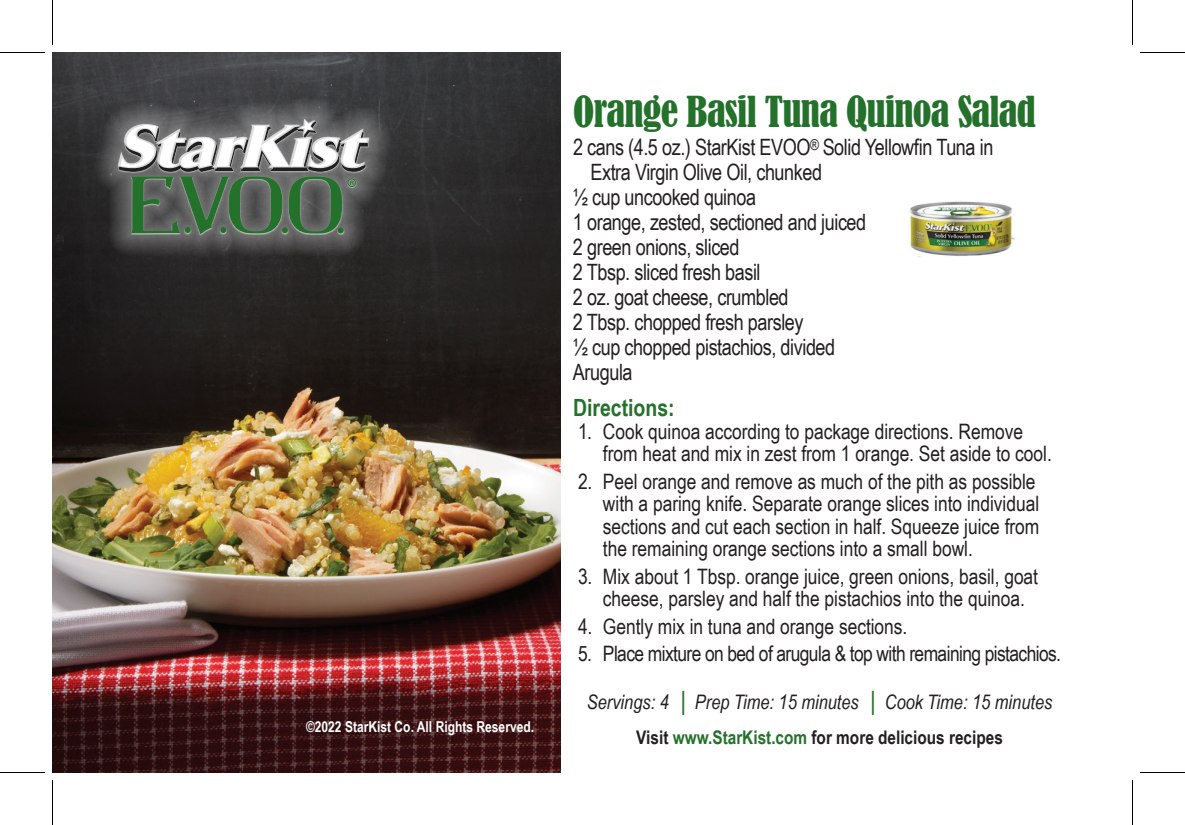
<style>
.page{position:relative;width:1185px;height:825px;background:#fff}
.page>*{position:absolute;margin:0;border:0;box-sizing:border-box;transform-origin:0 0}
.t1{font:condensed 40px "Bernard";letter-spacing:-.02em;color:#23712a}
.t2{font:700 23.75px "Arial Narrow";color:#23712a}
.t3{font:22.5px "Arial Narrow";letter-spacing:-.02em;color:#231f20}
.t4{font:21.25px/22.5px "Arial Narrow";color:#231f20}
.t5{font:21.25px "Arial Narrow";letter-spacing:-.03em;color:#231f20}
.t6{font:italic 20px "Arial Narrow";color:#231f20}
.t7{font:700 18.75px "Arial Narrow";color:#231f20}
.t8{font:700 15px "Arial Narrow";color:#fff}
.s1{font-style:normal;color:#23712a}
.s2{color:#23712a}
</style>
<div class="page">
<img style="left:52px;top:52px;width:509px;height:720px">
<img style="left:910px;top:201px;width:105px;height:56px">
<div style="left:95px;top:96px;width:297px;height:161px;background:#fff;opacity:.65"></div>
<div style="left:117px;top:118px;width:253px;height:117px;background:#fff;opacity:.65"></div>
<svg style="left:118px;top:119px;width:251px;height:115px;background:#778378"></svg>
<hr style="left:0;top:52px;width:45px;height:1px;background:#000">
<hr style="left:1140px;top:52px;width:45px;height:1px;background:#000">
<hr style="left:0;top:772px;width:45px;height:1px;background:#000">
<hr style="left:1140px;top:772px;width:45px;height:1px;background:#000">
<hr style="left:52px;top:0;width:1px;height:45px;background:#000">
<hr style="left:52px;top:780px;width:1px;height:45px;background:#000">
<hr style="left:1132px;top:0;width:1px;height:45px;background:#000">
<hr style="left:1132px;top:780px;width:1px;height:45px;background:#000">
<p class="t8" style="left:306px;top:716px;width:230px">©2022 StarKist Co. All Rights Reserved.</p>
<h1 class="t1" style="left:573px;top:89px;width:465px">Orange Basil Tuna Quinoa Salad</h1>
<p class="t3" style="left:573px;top:130px;width:422px">2 cans (4.5 oz.) StarKist EVOO<sup>®</sup> Solid Yellowfin Tuna in</p>
<p class="t3" style="left:590px;top:155px;width:233px">Extra Virgin Olive Oil, chunked</p>
<p class="t3" style="left:573px;top:180px;width:185px">½ cup uncooked quinoa</p>
<p class="t3" style="left:573px;top:205px;width:295px">1 orange, zested, sectioned and juiced</p>
<p class="t3" style="left:573px;top:230px;width:168px">2 green onions, sliced</p>
<p class="t3" style="left:573px;top:255px;width:189px">2 Tbsp. sliced fresh basil</p>
<p class="t3" style="left:573px;top:280px;width:217px">2 oz. goat cheese, crumbled</p>
<p class="t3" style="left:573px;top:305px;width:232px">2 Tbsp. chopped fresh parsley</p>
<p class="t3" style="left:573px;top:330px;width:264px">½ cup chopped pistachios, divided</p>
<p class="t3" style="left:573px;top:355px;width:61px">Arugula</p>
<p class="t2" style="left:573px;top:390px;width:103px">Directions:</p>
<p class="t4" style="left:603px;top:419px;width:450px;text-indent:-25px">1. Cook quinoa according to package directions. Remove from heat and mix in zest from 1 orange. Set aside to cool.</p>
<p class="t4" style="left:603px;top:469px;width:438px;text-indent:-25px">2. Peel orange and remove as much of the pith as possible with a paring knife. Separate orange slices into individual sections and cut each section in half. Squeeze juice from the remaining orange sections into a small bowl.</p>
<p class="t4" style="left:578px;top:564px;width:462px;text-align:center">3. Mix about 1 Tbsp. orange juice, green onions, basil, goat cheese, parsley and half the pistachios into the quinoa.</p>
<p class="t4" style="left:578px;top:614px;width:331px">4. Gently mix in tuna and orange sections.</p>
<p class="t5" style="left:578px;top:638px;width:485px">5. Place mixture on bed of arugula &amp; top with remaining pistachios.</p>
<p class="t6" style="left:587px;top:688px;width:467px">Servings: 4 <span class="s1">│</span> Prep Time: 15 minutes <span class="s1">│</span> Cook Time: 15 minutes</p>
<p class="t7" style="left:636px;top:723px;width:368px">Visit <span class="s2">www.StarKist.com</span> for more delicious recipes</p>
</div>
